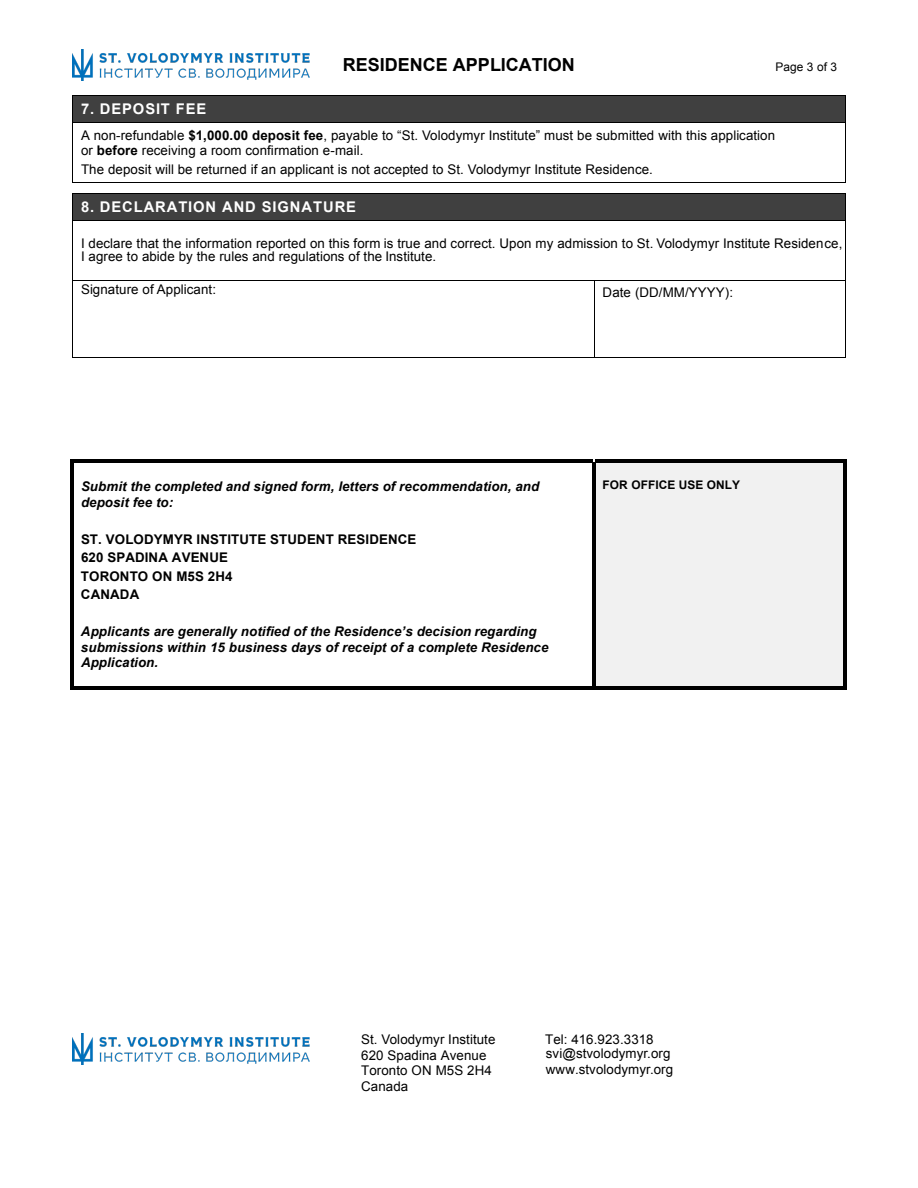
<style>
.page{position:relative;width:918px;height:1188px;background:#fff}
.page>*{position:absolute;margin:0;border:0;box-sizing:border-box;transform-origin:0 0}
.t1{font:700 18px "Arial";color:#000}
.t2{font:700 14.7px "Arial";letter-spacing:.06em;color:#fff}
.t3{font:13.35px/15.5px "Arial";letter-spacing:.005em;color:#000}
.t4{font:italic 700 13.35px/15.5px "Arial";letter-spacing:.005em;color:#000}
.t5{font:700 13.35px/18.6px "Arial";letter-spacing:.01em;color:#000}
.t6{font:700 11.85px "Arial";letter-spacing:.005em;color:#000}
.t7{font:11.85px "Arial";letter-spacing:.005em;color:#000}
.s1{font-weight:700}
</style>
<div class="page">
<div style="left:73px;top:95px;width:772px;height:27px;background:#404040"></div>
<hr style="left:73px;top:95px;width:772px;height:1px;background:#000">
<svg style="left:72px;top:95px;width:1px;height:27px"></svg>
<hr style="left:73px;top:122px;width:772px;height:1px;background:#000">
<svg style="left:845px;top:95px;width:1px;height:27px"></svg>
<hr style="left:72px;top:122px;width:1px;height:60px;background:#000">
<hr style="left:845px;top:122px;width:1px;height:60px;background:#000">
<hr style="left:73px;top:182px;width:772px;height:1px;background:#000">
<div style="left:73px;top:194px;width:772px;height:26px;background:#404040"></div>
<hr style="left:73px;top:193px;width:772px;height:1px;background:#000">
<svg style="left:72px;top:193px;width:1px;height:28px"></svg>
<hr style="left:73px;top:220px;width:772px;height:1px;background:#000">
<svg style="left:845px;top:193px;width:1px;height:28px"></svg>
<hr style="left:72px;top:221px;width:1px;height:59px;background:#000">
<hr style="left:845px;top:221px;width:1px;height:59px;background:#000">
<hr style="left:73px;top:280px;width:521px;height:1px;background:#000">
<hr style="left:594px;top:280px;width:251px;height:1px;background:#000">
<hr style="left:72px;top:281px;width:1px;height:76px;background:#000">
<hr style="left:594px;top:281px;width:1px;height:76px;background:#000">
<hr style="left:845px;top:281px;width:1px;height:76px;background:#000">
<hr style="left:73px;top:357px;width:521px;height:1px;background:#000">
<hr style="left:594px;top:357px;width:251px;height:1px;background:#000">
<div style="left:596px;top:463px;width:248px;height:223px;background:#f1f1f1"></div>
<svg style="left:71px;top:459px;width:6px;height:4px"></svg>
<hr style="left:77px;top:459px;width:515px;height:4px;background:#000">
<hr style="left:595px;top:459px;width:249px;height:4px;background:#000">
<svg style="left:844px;top:459px;width:3px;height:4px"></svg>
<hr style="left:71px;top:463px;width:3px;height:223px;background:#000">
<hr style="left:592px;top:463px;width:3px;height:223px;background:#000">
<hr style="left:844px;top:463px;width:3px;height:223px;background:#000">
<svg style="left:71px;top:686px;width:6px;height:3px"></svg>
<hr style="left:77px;top:686px;width:515px;height:3px;background:#000">
<hr style="left:595px;top:686px;width:249px;height:3px;background:#000">
<img style="left:73px;top:49px;width:236px;height:31px">
<img style="left:73px;top:1033px;width:236px;height:31px">
<h1 class="t1" style="left:343px;top:57px;width:234px">RESIDENCE APPLICATION</h1>
<p class="t7" style="left:776px;top:62px;width:63px">Page 3 of 3</p>
<p class="t2" style="left:81px;top:103px;width:127px">7. DEPOSIT FEE</p>
<p class="t3" style="left:81px;top:128px;width:696px">A non-refundable <span class="s1">$1,000.00 deposit fee</span>, payable to “St. Volodymyr Institute” must be submitted with this application or <span class="s1">before</span> receiving a room confirmation e-mail.</p>
<p class="t3" style="left:81px;top:163px;width:573px">The deposit will be returned if an applicant is not accepted to St. Volodymyr Institute Residence.</p>
<p class="t2" style="left:81px;top:202px;width:277px">8. DECLARATION AND SIGNATURE</p>
<p class="t3" style="left:81px;top:238px;width:763px;line-height:13.4px">I declare that the information reported on this form is true and correct. Upon my admission to St. Volodymyr Institute Residence,<br>I agree to abide by the rules and regulations of the Institute.</p>
<p class="t3" style="left:81px;top:283px;width:137px">Signature of Applicant:</p>
<p class="t3" style="left:603px;top:285px;width:132px">Date (DD/MM/YYYY):</p>
<p class="t4" style="left:81px;top:480px;width:460px;line-height:15.9px">Submit the completed and signed form, letters of recommendation, and deposit fee to:</p>
<p class="t5" style="left:81px;top:531px;width:337px">ST. VOLODYMYR INSTITUTE STUDENT RESIDENCE<br>620 SPADINA AVENUE<br>TORONTO ON M5S 2H4<br>CANADA</p>
<p class="t4" style="left:81px;top:625px;width:469px">Applicants are generally notified of the Residence’s decision regarding submissions within 15 business days of receipt of a complete Residence<br>Application.</p>
<p class="t6" style="left:603px;top:480px;width:139px">FOR OFFICE USE ONLY</p>
<p class="t3" style="left:361px;top:1033px;width:136px">St. Volodymyr Institute<br>620 Spadina Avenue<br>Toronto ON M5S 2H4<br>Canada</p>
<p class="t3" style="left:545px;top:1034px;width:127px;line-height:14.1px">Tel: 416.923.3318 svi@stvolodymyr.org</p>
<p class="t3" style="left:546px;top:1063px;width:129px">www.stvolodymyr.org</p>
</div>
